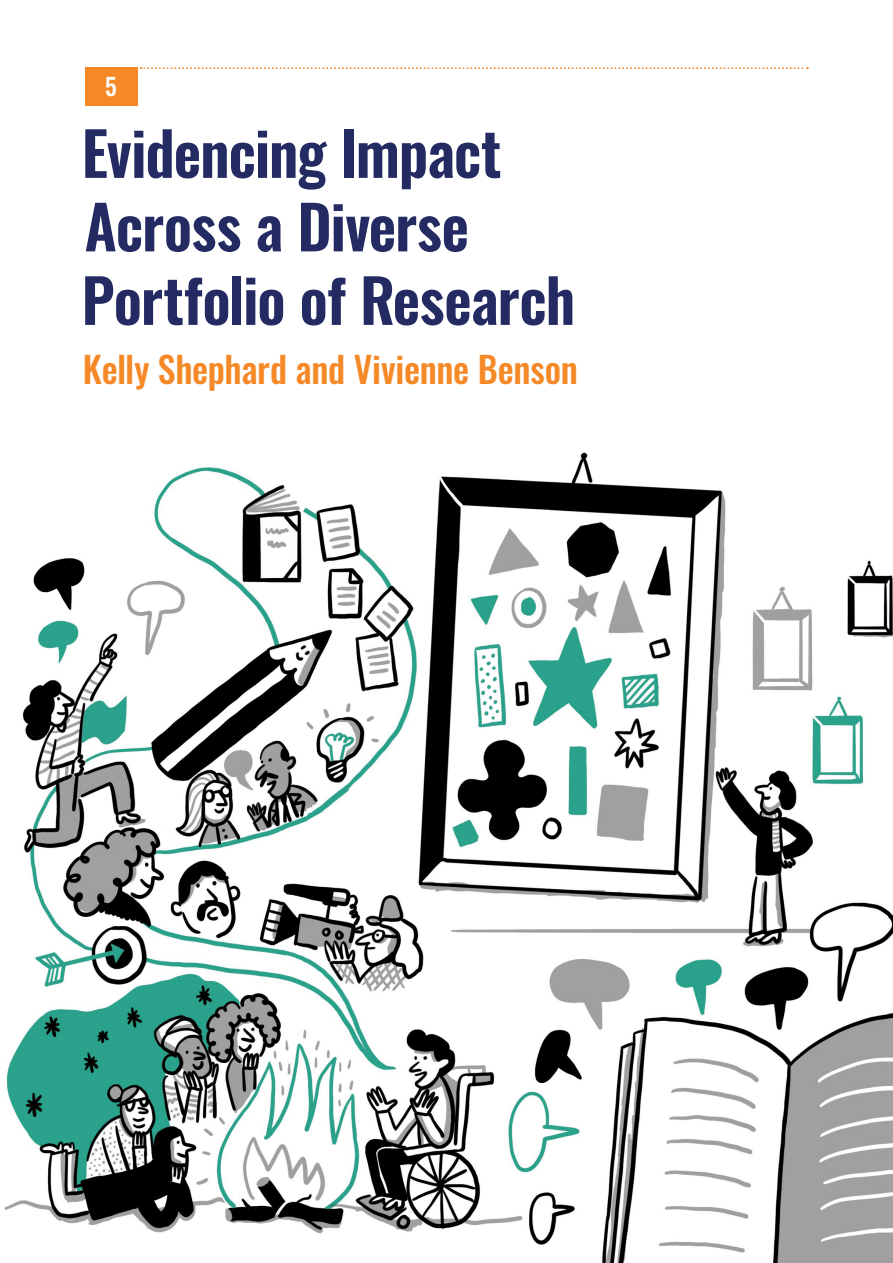
<style>
.page{position:relative;width:893px;height:1263px;background:#fff}
.page>*{position:absolute;margin:0;border:0;box-sizing:border-box;transform-origin:0 0}
.t1{font:600 60px/73.5px "Oswald";letter-spacing:-.02em;color:#242b63}
.t2{font:500 36px "Oswald";letter-spacing:-.01em;color:#f68927}
.t3{font:500 23.55px "Oswald";color:#fff}
</style>
<div class="page">
<img style="left:4px;top:67px;width:889px;height:1196px">
<svg style="left:140px;top:67px;width:668px;height:2px"></svg>
<div style="left:85px;top:67px;width:52px;height:39px;background:#f68927"></div>
<p class="t3" style="left:105px;top:74px;width:13px">5</p>
<p class="t1" style="left:82px;top:120px;width:495px">Evidencing Impact<br>Across a Diverse<br>Portfolio of Research</p>
<p class="t2" style="left:83px;top:350px;width:497px">Kelly Shephard and Vivienne Benson</p>
</div>
